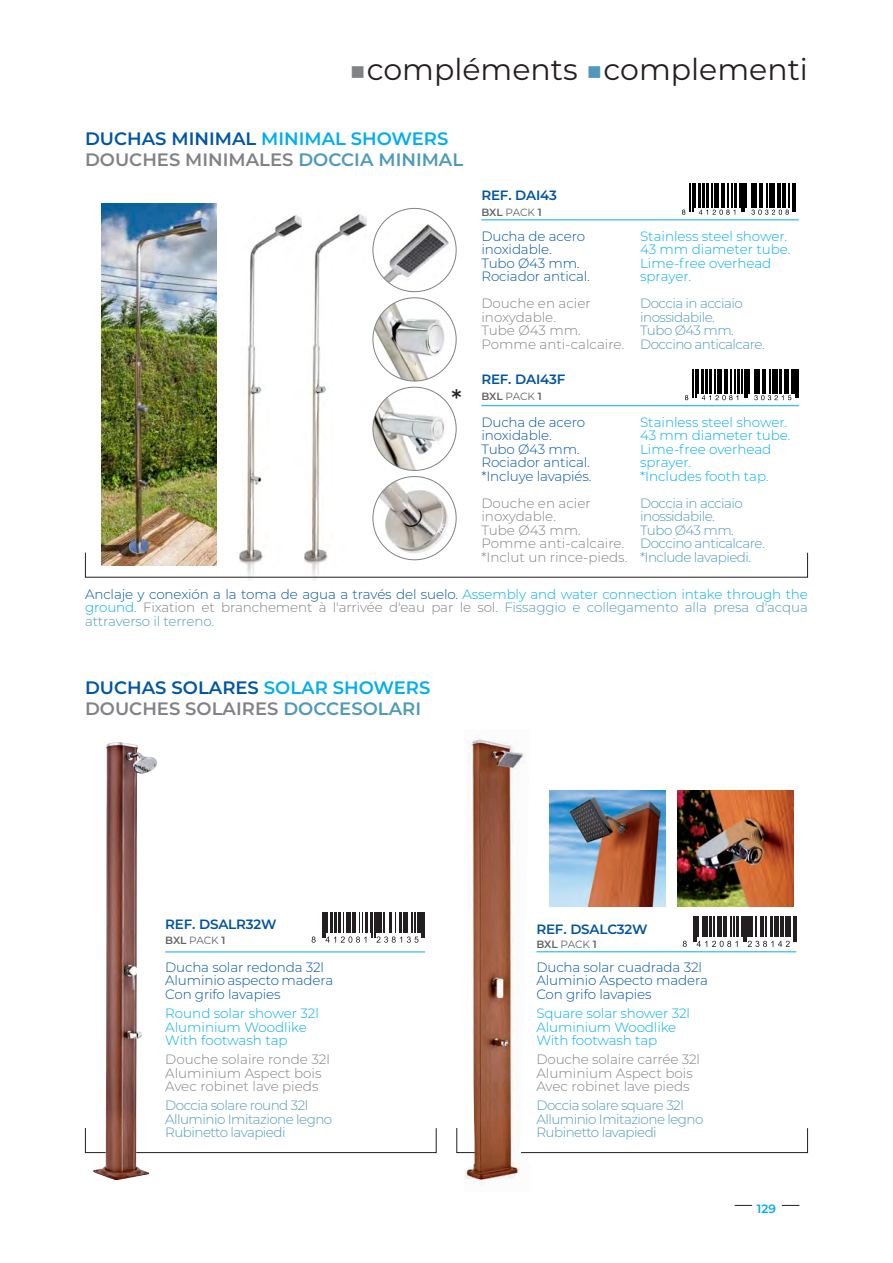
<style>
.page{position:relative;width:893px;height:1263px;background:#fff}
.page>*{position:absolute;margin:0;border:0;box-sizing:border-box;transform-origin:0 0}
.t1{font:30px "Montserrat";color:#231f20}
.t2{font:500 25.5px "Montserrat";color:#231f20}
.t3{font:600 18px/21.6px "Montserrat";color:#808285}
.t4{font:300 13.5px/13.5px "Montserrat";letter-spacing:-.04em;color:#4f9ab8}
.t5{font:300 13.5px/13.5px "Montserrat";color:#808285}
.t6{font:300 13.5px/13.5px "Montserrat";color:#00aeef}
.t7{font:300 13.5px/13.5px "Montserrat";letter-spacing:-.01em;color:#0155a5}
.t8{font:600 13.5px "Montserrat";letter-spacing:-.015em;color:#0153a0}
.t9{font:600 12px "Montserrat";color:#00aeef}
.t10{font:600 10.5px "Montserrat";letter-spacing:-.015em;color:#636366}
.s1{font-weight:500;color:#808285}
.s2{font-weight:500;color:#4f9ab8}
.s3{color:#0155a5}
.s4{color:#00aeef}
.s5{color:#4f9ab8}
.s6{font-weight:400}
.s7{color:#808285}
</style>
<div class="page">
<svg style="left:782px;top:1205px;width:17px;height:1px"></svg>
<svg style="left:735px;top:1205px;width:17px;height:1px"></svg>
<img style="left:304px;top:214px;width:62px;height:362px">
<img style="left:239px;top:215px;width:63px;height:361px">
<img style="left:102px;top:203px;width:115px;height:362px">
<div style="left:85px;top:1127px;width:352px;height:26px;border:1px solid #231f20"></div>
<div style="left:456px;top:1127px;width:352px;height:26px;border:1px solid #231f20"></div>
<hr style="left:481px;top:405px;width:318px;height:1px;background:#00aeef">
<img style="left:373px;top:224px;width:78px;height:68px">
<img style="left:373px;top:298px;width:83px;height:83px;border-radius:42px">
<img style="left:373px;top:387px;width:83px;height:83px;border-radius:42px">
<img style="left:373px;top:476px;width:83px;height:84px;border-radius:42px">
<hr style="left:481px;top:219px;width:318px;height:1px;background:#00aeef">
<hr style="left:748px;top:369px;width:2px;height:24px;background:#000">
<hr style="left:791px;top:369px;width:3px;height:24px;background:#000">
<hr style="left:795px;top:369px;width:2px;height:28px;background:#000">
<svg style="left:798px;top:369px;width:1px;height:28px"></svg>
<svg style="left:685px;top:369px;width:62px;height:31px"></svg>
<svg style="left:754px;top:369px;width:37px;height:31px"></svg>
<svg style="left:682px;top:184px;width:114px;height:31px"></svg>
<img style="left:94px;top:742px;width:63px;height:438px">
<img style="left:464px;top:737px;width:66px;height:448px">
<hr style="left:165px;top:951px;width:260px;height:1px;background:#00aeef">
<img style="left:549px;top:791px;width:116px;height:116px">
<img style="left:677px;top:791px;width:116px;height:116px">
<svg style="left:312px;top:936px;width:4px;height:7px"></svg>
<svg style="left:322px;top:912px;width:103px;height:31px"></svg>
<hr style="left:536px;top:951px;width:260px;height:1px;background:#00aeef">
<svg style="left:683px;top:941px;width:4px;height:6px"></svg>
<svg style="left:693px;top:916px;width:103px;height:31px"></svg>
<h1 class="t1" style="left:349px;top:49px;width:461px"><span class="s1">■</span>compléments <span class="s2">■</span>complementi</h1>
<h3 class="t3" style="left:85px;top:127px;width:380px"><span class="s3">DUCHAS MINIMAL</span> <span class="s4">MINIMAL SHOWERS<br></span>DOUCHES MINIMALES <span class="s5">DOCCIA MINIMAL</span></h3>
<h2 class="t2" style="left:451px;top:381px;width:12px">*</h2>
<p class="t8" style="left:481px;top:186px;width:77px"><span class="s3">REF</span>. DAI43</p>
<p class="t10" style="left:481px;top:205px;width:62px">BXL <span class="s6">PACK</span> 1</p>
<p class="t7" style="left:481px;top:229px;width:110px">Ducha de acero inoxidable.<br>Tubo Ø43 mm.<br>Rociador antical.</p>
<p class="t5" style="left:481px;top:296px;width:144px">Douche en acier inoxydable.<br>Tube Ø43 mm.<br>Pomme anti-calcaire.</p>
<p class="t8" style="left:481px;top:370px;width:86px"><span class="s3">REF</span>. DAI43F</p>
<p class="t10" style="left:481px;top:388px;width:62px">BXL <span class="s6">PACK</span> 1</p>
<p class="t7" style="left:481px;top:415px;width:112px">Ducha de acero inoxidable.<br>Tubo Ø43 mm.<br>Rociador antical. *Incluye lavapiés.</p>
<p class="t5" style="left:481px;top:496px;width:147px">Douche en acier inoxydable.<br>Tube Ø43 mm.<br>Pomme anti-calcaire. *Inclut un rince-pieds.</p>
<p class="t6" style="left:640px;top:229px;width:152px">Stainless steel shower.<br>43 mm diameter tube.<br>Lime-free overhead sprayer.</p>
<p class="t4" style="left:640px;top:296px;width:126px">Doccia in acciaio inossidabile.<br>Tubo Ø43 mm.<br>Doccino anticalcare.</p>
<p class="t6" style="left:640px;top:415px;width:152px">Stainless steel shower.<br>43 mm diameter tube.<br>Lime-free overhead sprayer.<br>*Includes footh tap.</p>
<p class="t4" style="left:640px;top:496px;width:126px">Doccia in acciaio inossidabile.<br>Tubo Ø43 mm.<br>Doccino anticalcare. *Include lavapiedi.</p>
<p class="t4" style="left:85px;top:587px;width:724px;text-align:justify"><span class="s3">Anclaje y conexión a la toma de agua a través del suelo.</span> <span class="s4">Assembly and water connection intake through the ground.</span> <span class="s7">Fixation et branchement à l'arrivée d'eau par le sol.</span> Fissaggio e collegamento alla presa d'acqua attraverso il terreno.</p>
<h3 class="t3" style="left:85px;top:676px;width:347px"><span class="s3">DUCHAS SOLARES</span> <span class="s4">SOLAR SHOWERS<br></span>DOUCHES SOLAIRES <span class="s5">DOCCESOLARI</span></h3>
<p class="t8" style="left:165px;top:915px;width:113px"><span class="s3">REF</span>. DSALR32W</p>
<p class="t10" style="left:165px;top:932px;width:62px">BXL <span class="s6">PACK</span> 1</p>
<p class="t8" style="left:536px;top:919px;width:113px"><span class="s3">REF</span>. DSALC32W</p>
<p class="t10" style="left:536px;top:937px;width:62px">BXL <span class="s6">PACK</span> 1</p>
<p class="t7" style="left:165px;top:960px;width:170px">Ducha solar redonda 32l<br>Aluminio aspecto madera<br>Con grifo lavapies</p>
<p class="t7" style="left:536px;top:960px;width:173px">Ducha solar cuadrada 32l<br>Aluminio Aspecto madera<br>Con grifo lavapies</p>
<p class="t6" style="left:165px;top:1006px;width:155px">Round solar shower 32l<br>Aluminium Woodlike<br>With footwash tap</p>
<p class="t6" style="left:536px;top:1006px;width:155px">Square solar shower 32l<br>Aluminium Woodlike<br>With footwash tap</p>
<p class="t5" style="left:165px;top:1052px;width:166px">Douche solaire ronde 32l<br>Aluminium Aspect bois<br>Avec robinet lave pieds</p>
<p class="t4" style="left:165px;top:1098px;width:169px">Doccia solare round 32l<br>Alluminio Imitazione legno<br>Rubinetto lavapiedi</p>
<p class="t5" style="left:536px;top:1052px;width:165px">Douche solaire carrée 32l<br>Aluminium Aspect bois<br>Avec robinet lave pieds</p>
<p class="t4" style="left:536px;top:1098px;width:169px">Doccia solare square 32l<br>Alluminio Imitazione legno<br>Rubinetto lavapiedi</p>
<p class="t9" style="left:757px;top:1200px;width:21px">129</p>
</div>
